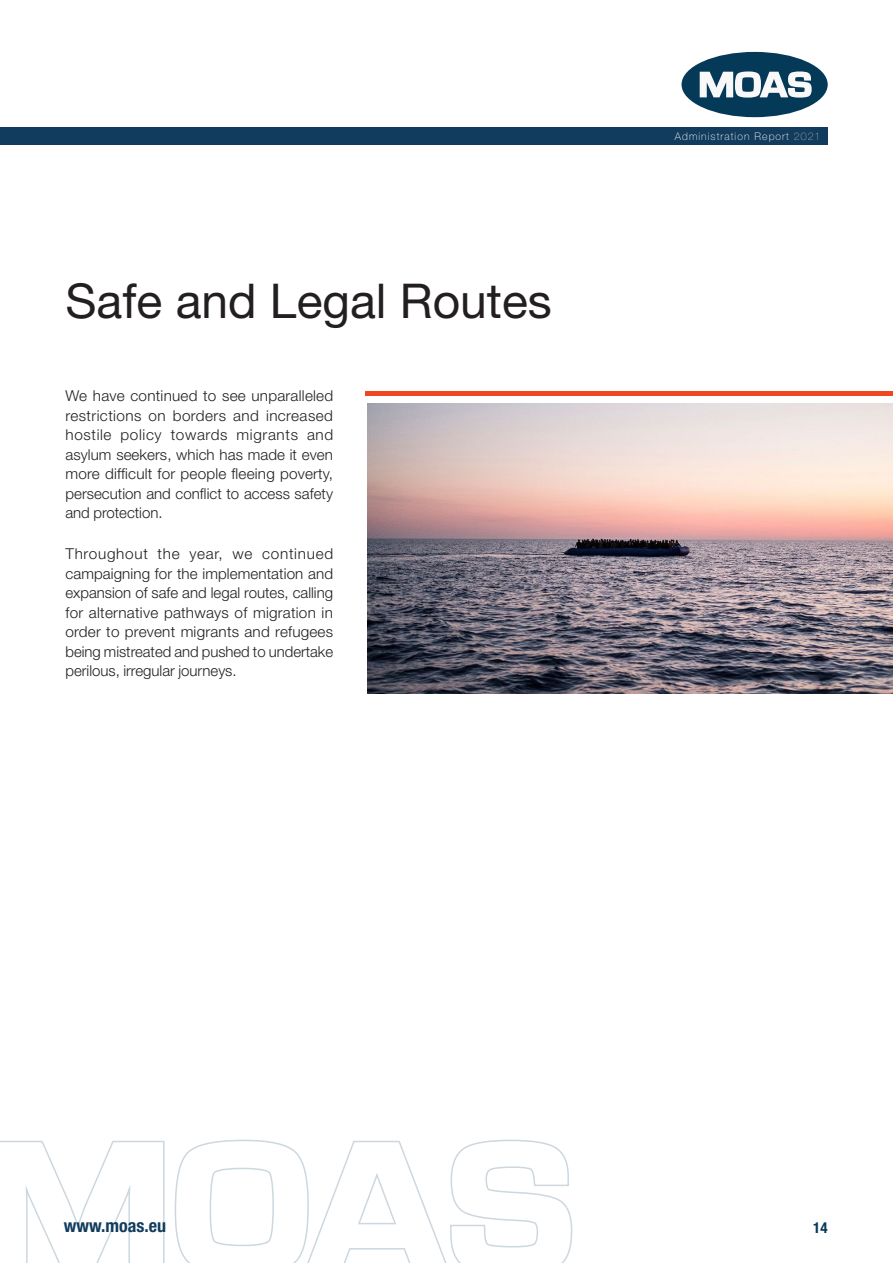
<style>
.page{position:relative;width:893px;height:1263px;background:#fff}
.page>*{position:absolute;margin:0;border:0;box-sizing:border-box;transform-origin:0 0}
.title__1{font:48px "Helvetica Neue LT Pro";color:#231f20}
.t1{font:700 condensed 18px "Helvetica Neue LT Pro";color:#123c5d}
.t2{font:300 15px/19.5px "Helvetica Neue LT Pro";color:#231f20;text-align:justify}
.t3{font:700 condensed 15px "Helvetica Neue LT Pro";color:#073a59}
.t4{font:100 10.5px "Helvetica Neue LT Pro";letter-spacing:.1em;color:#fff}
.s1{font-weight:200}
</style>
<div class="page">
<svg style="left:0;top:1140px;width:165px;height:123px"></svg>
<svg style="left:174px;top:1139px;width:399px;height:124px"></svg>
<div style="left:0;top:128px;width:828px;height:17px;background:#123c5d"></div>
<div style="left:681px;top:52px;width:147px;height:65px;background:#043958;border-radius:50%"></div>
<svg style="left:700px;top:71px;width:112px;height:27px"></svg>
<img style="left:367px;top:404px;width:526px;height:289px">
<hr style="left:366px;top:391px;width:527px;height:4px;background:#ef4722">
<p class="title__1" style="left:65px;top:272px;width:488px">Safe and Legal Routes</p>
<p class="t2" style="left:65px;top:386px;width:269px">We have continued to see unparalleled restrictions on borders and increased hostile policy towards migrants and asylum seekers, which has made it even more difficult for people fleeing poverty, persecution and conflict to access safety and protection.</p>
<p class="t2" style="left:65px;top:544px;width:269px">Throughout the year, we continued campaigning for the implementation and expansion of safe and legal routes, calling for alternative pathways of migration in order to prevent migrants and refugees being mistreated and pushed to undertake perilous, irregular journeys.</p>
<p class="t4" style="left:675px;top:130px;width:147px">Administration Report <span class="s1">2021</span></p>
<p class="t1" style="left:64px;top:1215px;width:104px">www.moas.eu</p>
<p class="t3" style="left:813px;top:1219px;width:16px">14</p>
</div>
